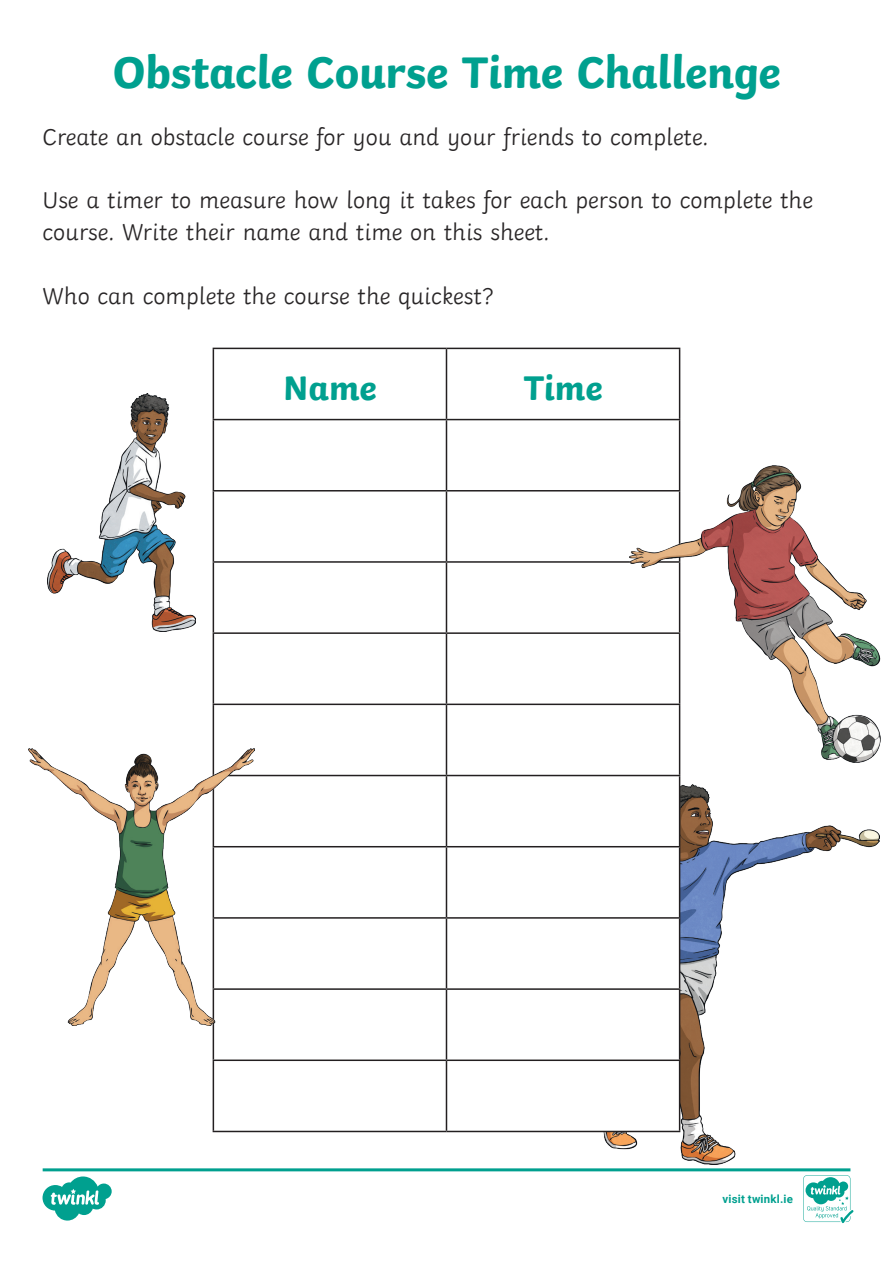
<style>
.page{position:relative;width:893px;height:1263px;background:#fff}
.page>*{position:absolute;margin:0;border:0;box-sizing:border-box;transform-origin:0 0}
.Heading_1{font:700 46.5px "Twinkl";letter-spacing:-.01em;color:#00a08f}
.KS1_Body_Copy{font:700 36px "Twinkl";color:#00a08f}
.t1{font:300 24px/31.8px "Twinkl";color:#282526}
.t2{font:700 11.4px "Roboto";letter-spacing:.015em;color:#00a08f}
</style>
<div class="page">
<img style="left:594px;top:784px;width:286px;height:381px">
<svg style="left:214px;top:349px;width:465px;height:782px"></svg>
<hr style="left:213px;top:348px;width:233px;height:1px;background:#231f20">
<hr style="left:213px;top:349px;width:1px;height:70px;background:#231f20">
<hr style="left:446px;top:348px;width:234px;height:1px;background:#231f20">
<hr style="left:446px;top:349px;width:1px;height:70px;background:#231f20">
<hr style="left:679px;top:349px;width:1px;height:70px;background:#231f20">
<hr style="left:213px;top:419px;width:233px;height:1px;background:#231f20">
<hr style="left:213px;top:420px;width:1px;height:70px;background:#231f20">
<hr style="left:446px;top:419px;width:234px;height:1px;background:#231f20">
<hr style="left:446px;top:420px;width:1px;height:70px;background:#231f20">
<hr style="left:679px;top:420px;width:1px;height:70px;background:#231f20">
<hr style="left:213px;top:490px;width:233px;height:1px;background:#231f20">
<hr style="left:213px;top:491px;width:1px;height:70px;background:#231f20">
<hr style="left:446px;top:490px;width:234px;height:1px;background:#231f20">
<hr style="left:446px;top:491px;width:1px;height:70px;background:#231f20">
<hr style="left:213px;top:561px;width:233px;height:2px;background:#231f20">
<hr style="left:213px;top:563px;width:1px;height:69px;background:#231f20">
<hr style="left:446px;top:561px;width:234px;height:2px;background:#231f20">
<hr style="left:446px;top:563px;width:1px;height:69px;background:#231f20">
<hr style="left:213px;top:632px;width:233px;height:2px;background:#231f20">
<hr style="left:213px;top:634px;width:1px;height:70px;background:#231f20">
<hr style="left:446px;top:632px;width:234px;height:2px;background:#231f20">
<hr style="left:446px;top:634px;width:1px;height:70px;background:#231f20">
<hr style="left:213px;top:704px;width:233px;height:1px;background:#231f20">
<hr style="left:213px;top:705px;width:1px;height:70px;background:#231f20">
<hr style="left:446px;top:704px;width:234px;height:1px;background:#231f20">
<hr style="left:446px;top:705px;width:1px;height:70px;background:#231f20">
<hr style="left:679px;top:705px;width:1px;height:70px;background:#231f20">
<hr style="left:213px;top:775px;width:233px;height:1px;background:#231f20">
<hr style="left:446px;top:775px;width:234px;height:1px;background:#231f20">
<hr style="left:446px;top:776px;width:1px;height:70px;background:#231f20">
<hr style="left:679px;top:776px;width:1px;height:70px;background:#231f20">
<hr style="left:213px;top:846px;width:233px;height:1px;background:#231f20">
<hr style="left:446px;top:846px;width:234px;height:1px;background:#231f20">
<hr style="left:446px;top:847px;width:1px;height:70px;background:#231f20">
<hr style="left:679px;top:847px;width:1px;height:70px;background:#231f20">
<hr style="left:213px;top:917px;width:233px;height:2px;background:#231f20">
<hr style="left:446px;top:917px;width:234px;height:2px;background:#231f20">
<hr style="left:446px;top:919px;width:1px;height:69px;background:#231f20">
<hr style="left:679px;top:919px;width:1px;height:69px;background:#231f20">
<hr style="left:213px;top:988px;width:233px;height:2px;background:#231f20">
<hr style="left:213px;top:990px;width:1px;height:69px;background:#231f20">
<hr style="left:446px;top:988px;width:234px;height:2px;background:#231f20">
<hr style="left:446px;top:990px;width:1px;height:69px;background:#231f20">
<hr style="left:679px;top:990px;width:1px;height:69px;background:#231f20">
<hr style="left:213px;top:1059px;width:233px;height:2px;background:#231f20">
<hr style="left:213px;top:1061px;width:1px;height:70px;background:#231f20">
<hr style="left:446px;top:1059px;width:234px;height:2px;background:#231f20">
<hr style="left:446px;top:1061px;width:1px;height:70px;background:#231f20">
<hr style="left:679px;top:1061px;width:1px;height:70px;background:#231f20">
<hr style="left:213px;top:1131px;width:233px;height:1px;background:#231f20">
<hr style="left:446px;top:1131px;width:234px;height:1px;background:#231f20">
<img style="left:47px;top:393px;width:148px;height:239px">
<img style="left:629px;top:465px;width:251px;height:297px">
<img style="left:29px;top:748px;width:226px;height:278px">
<svg style="left:43px;top:1168px;width:810px;height:55px"></svg>
<p class="Heading_1" style="left:112px;top:34px;width:670px">Obstacle Course Time Challenge</p>
<p class="t1" style="left:42px;top:119px;width:668px">Create an obstacle course for you and your friends to complete.</p>
<p class="t1" style="left:42px;top:182px;width:772px">Use a timer to measure how long it takes for each person to complete the course. Write their name and time on this sheet.</p>
<p class="t1" style="left:42px;top:278px;width:453px">Who can complete the course the quickest?</p>
<p class="KS1_Body_Copy" style="left:283px;top:358px;width:95px">Name</p>
<p class="KS1_Body_Copy" style="left:524px;top:358px;width:81px">Time</p>
<p class="t2" style="left:723px;top:1191px;width:72px">visit twinkl.ie</p>
</div>
